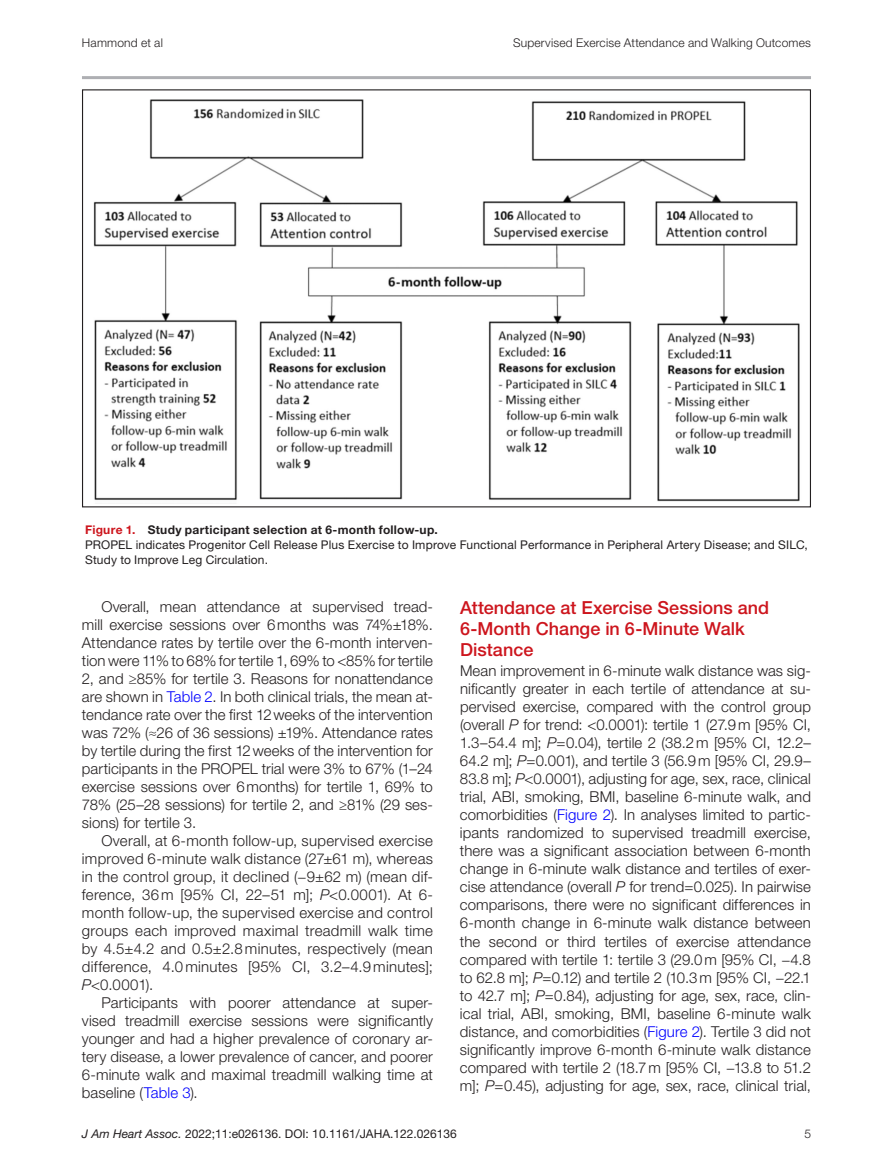
<style>
.page{position:relative;width:893px;height:1174px;background:#fff}
.page>*{position:absolute;margin:0;border:0;box-sizing:border-box;transform-origin:0 0}
.t1{font:500 18px/21px "Helvetica Neue LT Std";color:#cd151d}
.t2{font:300 15px/18px "Helvetica Neue LT Std";letter-spacing:.005em;color:#231f20;text-align:justify}
.t3{font:12px/15px "Helvetica Neue LT Std";letter-spacing:.01em;color:#231f20}
.t4{font:300 12px "Helvetica Neue LT Std";letter-spacing:.015em;color:#231f20}
.s1{font-weight:700;color:#cd151d}
.s2{font-weight:700}
.s3{color:#00f}
.s4{font-style:italic}
</style>
<div class="page">
<img style="left:93px;top:99px;width:707px;height:403px">
<hr style="left:82px;top:76px;width:729px;height:3px;background:#aeafb3">
<p class="t4" style="left:82px;top:35px;width:82px">Hammond et al</p>
<p class="t4" style="left:513px;top:35px;width:299px">Supervised Exercise Attendance and Walking Outcomes</p>
<p class="t3" style="left:85px;top:522px;width:724px"><span class="s1">Figure 1.</span> <span class="s2">Study participant selection at 6-month follow-up.<br></span>PROPEL indicates Progenitor Cell Release Plus Exercise to Improve Functional Performance in Peripheral Artery Disease; and SILC,<br>Study to Improve Leg Circulation.</p>
<p class="t2" style="left:82px;top:597px;width:353px;text-indent:20px">Overall, mean attendance at supervised tread&shy;mill exercise sessions over 6months was 74%±18%.<br>Attendance rates by tertile over the 6-month interven&shy;tion were 11% to 68% for tertile 1, 69% to &lt;85% for tertile 2, and ≥85% for tertile 3. Reasons for nonattendance are shown in <span class="s3">Table 2</span>. In both clinical trials, the mean at&shy;tendance rate over the first 12weeks of the intervention was 72% (≈26 of 36 sessions) ±19%. Attendance rates by tertile during the first 12weeks of the intervention for participants in the PROPEL trial were 3% to 67% (1–24 exercise sessions over 6months) for tertile 1, 69% to 78% (25–28 sessions) for tertile 2, and ≥81% (29 ses&shy;sions) for tertile 3.</p>
<p class="t2" style="left:82px;top:831px;width:353px;text-indent:20px">Overall, at 6-month follow-up, supervised exercise improved 6-minute walk distance (27±61 m), whereas in the control group, it declined (−9±62 m) (mean dif&shy;ference, 36 m [95% CI, 22–51 m]; <span class="s4">P</span>&lt;0.0001). At 6- month follow-up, the supervised exercise and control groups each improved maximal treadmill walk time by 4.5±4.2 and 0.5±2.8 minutes, respectively (mean difference, 4.0 minutes [95% CI, 3.2–4.9 minutes]; <span class="s4">P</span>&lt;0.0001).</p>
<p class="t2" style="left:82px;top:993px;width:352px;text-indent:20px">Participants with poorer attendance at super&shy;vised treadmill exercise sessions were significantly younger and had a higher prevalence of coronary ar&shy;tery disease, a lower prevalence of cancer, and poorer 6-minute walk and maximal treadmill walking time at baseline (<span class="s3">Table 3</span>).</p>
<p class="t1" style="left:460px;top:597px;width:311px">Attendance at Exercise Sessions and<br>6-Month Change in 6-Minute Walk<br>Distance</p>
<p class="t2" style="left:460px;top:661px;width:353px">Mean improvement in 6-minute walk distance was sig&shy;nificantly greater in each tertile of attendance at su&shy;pervised exercise, compared with the control group (overall <span class="s4">P</span> for trend: &lt;0.0001): tertile 1 (27.9m [95% CI, 1.3–54.4 m]; <span class="s4">P</span>=0.04), tertile 2 (38.2m [95% CI, 12.2– 64.2 m]; <span class="s4">P</span>=0.001), and tertile 3 (56.9m [95% CI, 29.9– 83.8 m]; <span class="s4">P</span>&lt;0.0001), adjusting for age, sex, race, clinical trial, ABI, smoking, BMI, baseline 6-minute walk, and comorbidities (<span class="s3">Figure 2</span>). In analyses limited to partic&shy;ipants randomized to supervised treadmill exercise, there was a significant association between 6-month change in 6-minute walk distance and tertiles of exer&shy;cise attendance (overall <span class="s4">P</span> for trend=0.025). In pairwise comparisons, there were no significant differences in 6-month change in 6-minute walk distance between the second or third tertiles of exercise attendance compared with tertile 1: tertile 3 (29.0m [95% CI, −4.8 to 62.8 m]; <span class="s4">P</span>=0.12) and tertile 2 (10.3m [95% CI, −22.1 to 42.7 m]; <span class="s4">P</span>=0.84), adjusting for age, sex, race, clin&shy;ical trial, ABI, smoking, BMI, baseline 6-minute walk distance, and comorbidities (<span class="s3">Figure 2</span>). Tertile 3 did not significantly improve 6-month 6-minute walk distance compared with tertile 2 (18.7m [95% CI, −13.8 to 51.2 m]; <span class="s4">P</span>=0.45), adjusting for age, sex, race, clinical trial,</p>
<p class="t3" style="left:82px;top:1126px;width:376px"><span class="s4">J Am Heart Assoc.</span> 2022;11:e026136. DOI: 10.1161/JAHA.122.026136</p>
<p class="t4" style="left:804px;top:1126px;width:8px">5</p>
</div>
